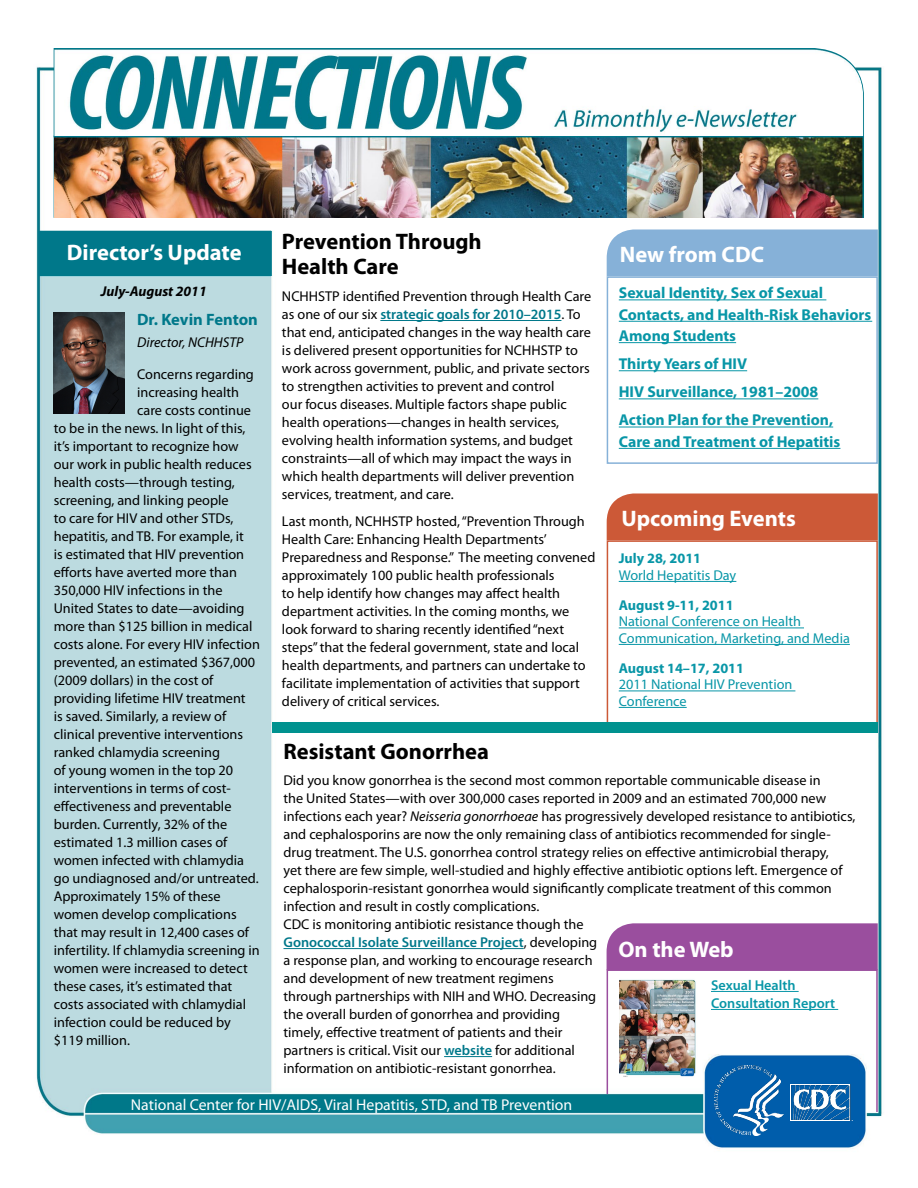
<style>
.page{position:relative;width:918px;height:1188px;background:#fff}
.page>*{position:absolute;margin:0;border:0;box-sizing:border-box;transform-origin:0 0}
.t1{font:700 22.5px "Myriad Pro";color:#fff}
.t2{font:700 22.5px/25.5px "Myriad Pro";color:#000}
.t3{font:700 16.5px "Myriad Pro";letter-spacing:-.005em;color:#00788a}
.t4{font:700 15.75px/21.3px "Myriad Pro";color:#0896a7}
.t5{font:15.75px "Myriad Pro";color:#fff}
.t6{font:14.25px/18px "Myriad Pro";color:#000}
.t7{font:14.25px/16.5px "Myriad Pro";color:#0896a7}
.t8{font:600 14.25px/18px "Myriad Pro";color:#0896a7}
.t9{font:italic 14.25px "Myriad Pro";color:#000}
.t10{font:italic 700 14.25px "Myriad Pro";color:#000}
.s1{font-weight:600;color:#00788a}
.s2{font-style:italic}
.s3{font-weight:700}
</style>
<div class="page">
<img style="left:36px;top:67px;width:846px;height:1082px">
<div style="left:39px;top:231px;width:233px;height:45px;background:#00788a"></div>
<div style="left:607px;top:540px;width:271px;height:188px;border:2px solid #cc5937"></div>
<div style="left:607px;top:494px;width:271px;height:46px;background:#cc5937"></div>
<div style="left:607px;top:276px;width:271px;height:188px;border:2px solid #86b1d8"></div>
<div style="left:607px;top:230px;width:271px;height:46px;background:#86b1d8"></div>
<div style="left:272px;top:722px;width:606px;height:10px;background:#00928f"></div>
<svg style="left:606px;top:923px;width:272px;height:190px"></svg>
<hr style="left:283px;top:948px;width:241px;height:1px;background:#00788a">
<hr style="left:444px;top:1056px;width:48px;height:1px;background:#00788a">
<hr style="left:619px;top:299px;width:207px;height:1px;background:#0896a7">
<hr style="left:619px;top:321px;width:253px;height:1px;background:#0896a7">
<hr style="left:619px;top:342px;width:117px;height:1px;background:#0896a7">
<hr style="left:619px;top:370px;width:128px;height:1px;background:#0896a7">
<hr style="left:619px;top:398px;width:199px;height:1px;background:#0896a7">
<hr style="left:619px;top:427px;width:214px;height:1px;background:#0896a7">
<hr style="left:619px;top:448px;width:221px;height:1px;background:#0896a7">
<hr style="left:619px;top:581px;width:117px;height:1px;background:#0896a7">
<hr style="left:619px;top:628px;width:185px;height:1px;background:#0896a7">
<hr style="left:619px;top:644px;width:231px;height:1px;background:#0896a7">
<hr style="left:619px;top:691px;width:176px;height:1px;background:#0896a7">
<hr style="left:619px;top:707px;width:68px;height:1px;background:#0896a7">
<hr style="left:711px;top:991px;width:88px;height:1px;background:#0896a7">
<hr style="left:711px;top:1009px;width:127px;height:1px;background:#0896a7">
<hr style="left:380px;top:320px;width:181px;height:1px;background:#00788a">
<img style="left:54px;top:49px;width:809px;height:168px">
<img style="left:54px;top:312px;width:71px;height:102px">
<img style="left:620px;top:978px;width:77px;height:100px">
<img style="left:715px;top:1066px;width:69px;height:69px">
<img style="left:790px;top:1084px;width:63px;height:37px">
<h2 class="t1" style="left:67px;top:238px;width:176px">Director’s Update</h2>
<p class="t10" style="left:101px;top:282px;width:107px">July-August 2011</p>
<p class="t3" style="left:137px;top:309px;width:122px">Dr. Kevin Fenton</p>
<p class="t9" style="left:137px;top:334px;width:108px">Director, NCHHSTP</p>
<p class="t6" style="left:137px;top:365px;width:118px">Concerns regarding</p>
<p class="t6" style="left:137px;top:383px;width:103px">increasing health</p>
<p class="t6" style="left:137px;top:401px;width:115px">care costs continue</p>
<p class="t6" style="left:54px;top:419px;width:193px">to be in the news. In light of this,</p>
<p class="t6" style="left:54px;top:437px;width:186px">it’s important to recognize how</p>
<p class="t6" style="left:54px;top:455px;width:199px">our work in public health reduces</p>
<p class="t6" style="left:54px;top:473px;width:183px">health costs—through testing,</p>
<p class="t6" style="left:54px;top:491px;width:176px">screening, and linking people</p>
<p class="t6" style="left:54px;top:509px;width:181px">to care for HIV and other STDs,</p>
<p class="t6" style="left:54px;top:527px;width:192px">hepatitis, and TB. For example, it</p>
<p class="t6" style="left:54px;top:545px;width:192px">is estimated that HIV prevention</p>
<p class="t6" style="left:54px;top:563px;width:185px">efforts have averted more than</p>
<p class="t6" style="left:54px;top:581px;width:170px">350,000 HIV infections in the</p>
<p class="t6" style="left:54px;top:599px;width:192px">United States to date—avoiding</p>
<p class="t6" style="left:54px;top:617px;width:200px">more than $125 billion in medical</p>
<p class="t6" style="left:54px;top:635px;width:208px">costs alone. For every HIV infection</p>
<p class="t6" style="left:54px;top:653px;width:203px">prevented, an estimated $367,000</p>
<p class="t6" style="left:54px;top:671px;width:161px">(2009 dollars) in the cost of</p>
<p class="t6" style="left:54px;top:689px;width:193px">providing lifetime HIV treatment</p>
<p class="t6" style="left:54px;top:707px;width:174px">is saved. Similarly, a review of</p>
<p class="t6" style="left:54px;top:725px;width:191px">clinical preventive interventions</p>
<p class="t6" style="left:54px;top:743px;width:168px">ranked chlamydia screening</p>
<p class="t6" style="left:54px;top:761px;width:181px">of young women in the top 20</p>
<p class="t6" style="left:54px;top:779px;width:179px">interventions in terms of cost-</p>
<p class="t6" style="left:54px;top:797px;width:179px">effectiveness and preventable</p>
<p class="t6" style="left:54px;top:815px;width:175px">burden. Currently, 32% of the</p>
<p class="t6" style="left:54px;top:833px;width:175px">estimated 1.3 million cases of</p>
<p class="t6" style="left:54px;top:851px;width:192px">women infected with chlamydia</p>
<p class="t6" style="left:54px;top:869px;width:206px">go undiagnosed and/or untreated.</p>
<p class="t6" style="left:54px;top:887px;width:169px">Approximately 15% of these</p>
<p class="t6" style="left:54px;top:905px;width:184px">women develop complications</p>
<p class="t6" style="left:54px;top:923px;width:197px">that may result in 12,400 cases of</p>
<p class="t6" style="left:54px;top:941px;width:208px">infertility. If chlamydia screening in</p>
<p class="t6" style="left:54px;top:959px;width:195px">women were increased to detect</p>
<p class="t6" style="left:54px;top:977px;width:180px">these cases, it’s estimated that</p>
<p class="t6" style="left:54px;top:995px;width:194px">costs associated with chlamydial</p>
<p class="t6" style="left:54px;top:1013px;width:179px">infection could be reduced by</p>
<p class="t6" style="left:54px;top:1031px;width:78px">$119 million.</p>
<h2 class="t2" style="left:282px;top:228px;width:201px">Prevention Through<br>Health Care</h2>
<p class="t6" style="left:282px;top:287px;width:311px">NCHHSTP identified Prevention through Health Care as one of our six <span class="s1">strategic goals for 2010–2015</span>. To that end, anticipated changes in the way health care is delivered present opportunities for NCHHSTP to work across government, public, and private sectors to strengthen activities to prevent and control<br>our focus diseases. Multiple factors shape public health operations—changes in health services, evolving health information systems, and budget constraints—all of which may impact the ways in which health departments will deliver prevention services, treatment, and care.</p>
<p class="t6" style="left:282px;top:512px;width:315px">Last month, NCHHSTP hosted, “Prevention Through Health Care: Enhancing Health Departments’ Preparedness and Response.” The meeting convened approximately 100 public health professionals<br>to help identify how changes may affect health department activities. In the coming months, we look forward to sharing recently identified “next steps” that the federal government, state and local health departments, and partners can undertake to facilitate implementation of activities that support delivery of critical services.</p>
<h2 class="t2" style="left:283px;top:737px;width:207px">Resistant Gonorrhea</h2>
<p class="t6" style="left:283px;top:771px;width:573px">Did you know gonorrhea is the second most common reportable communicable disease in<br>the United States—with over 300,000 cases reported in 2009 and an estimated 700,000 new infections each year? <span class="s2">Neisseria gonorrhoeae</span> has progressively developed resistance to antibiotics, and cephalosporins are now the only remaining class of antibiotics recommended for single&shy;drug treatment. The U.S. gonorrhea control strategy relies on effective antimicrobial therapy,<br>yet there are few simple, well-studied and highly effective antibiotic options left. Emergence of cephalosporin-resistant gonorrhea would significantly complicate treatment of this common infection and result in costly complications.<br>CDC is monitoring antibiotic resistance though the<br><span class="s1">Gonococcal Isolate Surveillance Project</span>, developing<br>a response plan, and working to encourage research<br>and development of new treatment regimens<br>through partnerships with NIH and WHO. Decreasing<br>the overall burden of gonorrhea and providing<br>timely, effective treatment of patients and their<br>partners is critical. Visit our <span class="s1">website</span> for additional<br>information on antibiotic-resistant gonorrhea.</p>
<h2 class="t1" style="left:620px;top:240px;width:146px">New from CDC</h2>
<p class="t4" style="left:619px;top:282px;width:254px">Sexual Identity, Sex of Sexual<br>Contacts, and Health-Risk Behaviors<br>Among Students</p>
<p class="t4" style="left:619px;top:353px;width:130px">Thirty Years of HIV</p>
<p class="t4" style="left:619px;top:381px;width:201px">HIV Surveillance, 1981–2008</p>
<p class="t4" style="left:619px;top:409px;width:223px">Action Plan for the Prevention,<br>Care and Treatment of Hepatitis</p>
<h2 class="t1" style="left:621px;top:503px;width:176px">Upcoming Events</h2>
<p class="t7" style="left:619px;top:550px;width:119px"><span class="s3">July 28, 2011<br></span>World Hepatitis Day</p>
<p class="t7" style="left:619px;top:597px;width:233px"><span class="s3">August 9-11, 2011<br></span>National Conference on Health<br>Communication, Marketing, and Media</p>
<p class="t7" style="left:619px;top:660px;width:175px"><span class="s3">August 14–17, 2011<br></span>2011 National HIV Prevention<br>Conference</p>
<h2 class="t1" style="left:618px;top:934px;width:117px">On the Web</h2>
<p class="t8" style="left:711px;top:976px;width:126px">Sexual Health<br>Consultation Report</p>
<p class="t5" style="left:131px;top:1095px;width:443px">National Center for HIV/AIDS, Viral Hepatitis, STD, and TB Prevention</p>
</div>
